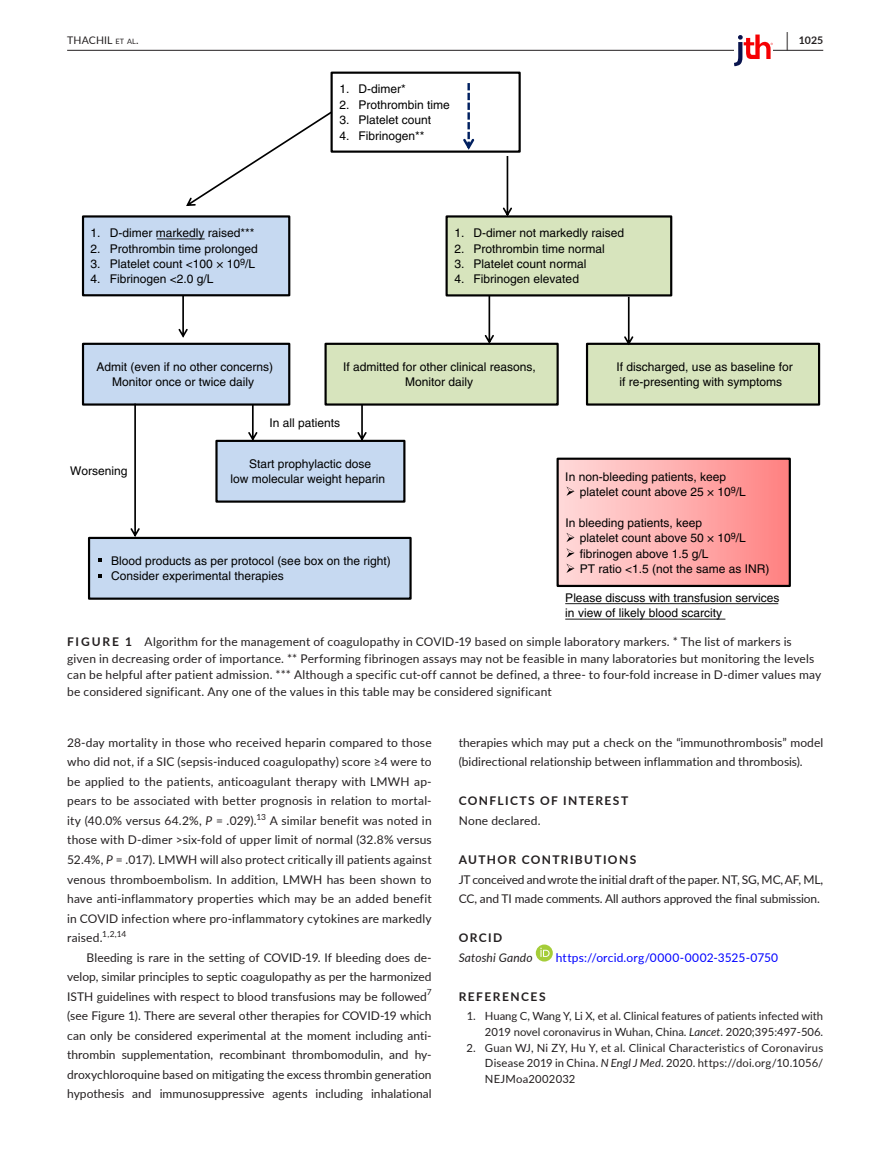
<style>
.page{position:relative;width:893px;height:1174px;background:#fff}
.page>*{position:absolute;margin:0;border:0;box-sizing:border-box;transform-origin:0 0}
.t1{font:700 19.5px "Lato";color:#231f20;scale:.48 1}
.t2{font:12px/19.5px "Lato";letter-spacing:.01em;color:#231f20;text-align:justify}
.t3{font:12px/15.5px "Helvetica";color:#000}
.t4{font:12px/19.5px "Lato";letter-spacing:-.01em;color:#231f20}
.t5{font:700 12px "Lato";letter-spacing:.115em;color:#231f20}
.t6{font:12px "Lato";letter-spacing:.015em;color:#00f}
.t7{font:italic 12px "Lato";letter-spacing:.015em;color:#231f20}
.t8{font:11.25px/15.8px "Lato";color:#231f20;text-align:right}
.t9{font:10.5px "Lato";letter-spacing:.015em;color:#231f20}
.t10{font:700 10.5px "Lato";color:#231f20}
.s1{font-size:7.35px}
.s2{font-weight:700}
.s3{font-style:italic}
</style>
<div class="page">
<hr style="left:67px;top:50px;width:756px;height:1px;background:#231f20">
<svg style="left:734px;top:35px;width:39px;height:31px"></svg>
<svg style="left:536px;top:944px;width:17px;height:17px"></svg>
<svg style="left:540px;top:947px;width:10px;height:10px"></svg>
<div style="left:331px;top:72px;width:190px;height:81px;border:2px solid #000"></div>
<div style="left:82px;top:215px;width:208px;height:81px;background:#c6d9f1;border:2px solid #000"></div>
<svg style="left:157px;top:238px;width:48px;height:1px"></svg>
<div style="left:82px;top:343px;width:208px;height:62px;background:#c6d9f1;border:2px solid #000"></div>
<div style="left:445px;top:215px;width:227px;height:81px;background:#d7e4bd;border:2px solid #000"></div>
<div style="left:324px;top:343px;width:235px;height:62px;background:#d7e4bd;border:2px solid #000"></div>
<div style="left:587px;top:344px;width:232px;height:60px;background:#d7e4bd"></div>
<div style="left:586px;top:343px;width:234px;height:62px;border:2px solid #000"></div>
<div style="left:215px;top:440px;width:190px;height:62px;background:#c6d9f1;border:2px solid #000"></div>
<div style="left:88px;top:537px;width:324px;height:63px;background:#c6d9f1;border:2px solid #000"></div>
<svg style="left:186px;top:111px;width:146px;height:95px"></svg>
<svg style="left:503px;top:156px;width:9px;height:60px"></svg>
<svg style="left:485px;top:295px;width:9px;height:49px"></svg>
<svg style="left:624px;top:297px;width:9px;height:48px"></svg>
<svg style="left:357px;top:404px;width:10px;height:37px"></svg>
<svg style="left:248px;top:404px;width:9px;height:37px"></svg>
<svg style="left:130px;top:403px;width:10px;height:134px"></svg>
<div style="left:558px;top:459px;width:232px;height:127px;background:linear-gradient(to right,#ffdcdc,#ff8383)"></div>
<div style="left:556px;top:457px;width:235px;height:130px;border:2px solid #000"></div>
<svg style="left:178px;top:295px;width:10px;height:43px"></svg>
<svg style="left:463px;top:83px;width:11px;height:67px"></svg>
<svg style="left:565px;top:603px;width:213px;height:1px"></svg>
<svg style="left:565px;top:618px;width:160px;height:1px"></svg>
<svg style="left:98px;top:558px;width:4px;height:4px"></svg>
<svg style="left:98px;top:574px;width:4px;height:3px"></svg>
<svg style="left:566px;top:486px;width:8px;height:10px"></svg>
<svg style="left:566px;top:533px;width:8px;height:9px"></svg>
<svg style="left:566px;top:548px;width:8px;height:9px"></svg>
<svg style="left:566px;top:563px;width:8px;height:10px"></svg>
<h1 class="t1" style="left:786px;top:25px;width:7px">|</h1>
<p class="t9" style="left:67px;top:33px;width:73px">THACHIL <span class="s1">et al</span>.</p>
<p class="t10" style="left:799px;top:33px;width:26px">1025</p>
<p class="t3" style="left:91px;top:225px;width:165px">1. D-dimer markedly raised***</p>
<p class="t3" style="left:91px;top:240px;width:169px">2. Prothrombin time prolonged</p>
<p class="t3" style="left:91px;top:256px;width:166px">3. Platelet count &lt;100 × 10<sup>9</sup>/L</p>
<p class="t3" style="left:91px;top:271px;width:124px">4. Fibrinogen &lt;2.0 g/L</p>
<p class="t3" style="left:96px;top:359px;width:178px;text-align:center">Admit (even if no other concerns)<br>Monitor once or twice daily</p>
<p class="t3" style="left:339px;top:81px;width:68px">1. D-dimer*</p>
<p class="t3" style="left:339px;top:97px;width:112px">2. Prothrombin time</p>
<p class="t3" style="left:339px;top:112px;width:93px">3. Platelet count</p>
<p class="t3" style="left:339px;top:128px;width:87px">4. Fibrinogen**</p>
<p class="t3" style="left:454px;top:225px;width:171px">1. D-dimer not markedly raised</p>
<p class="t3" style="left:454px;top:241px;width:152px">2. Prothrombin time normal</p>
<p class="t3" style="left:454px;top:256px;width:133px">3. Platelet count normal</p>
<p class="t3" style="left:454px;top:271px;width:126px">4. Fibrinogen elevated</p>
<p class="t3" style="left:343px;top:359px;width:194px;text-align:center">If admitted for other clinical reasons,<br>Monitor daily</p>
<p class="t3" style="left:617px;top:359px;width:178px">If discharged, use as baseline for if re-presenting with symptoms</p>
<p class="t3" style="left:70px;top:462px;width:59px">Worsening</p>
<p class="t3" style="left:269px;top:415px;width:72px">In all patients</p>
<p class="t3" style="left:230px;top:456px;width:156px;text-align:center">Start prophylactic dose<br>low molecular weight heparin</p>
<p class="t3" style="left:111px;top:553px;width:281px">Blood products as per protocol (see box on the right)<br>Consider experimental therapies</p>
<p class="t3" style="left:580px;top:468px;width:168px;text-indent:-14px">In non-bleeding patients, keep platelet count above 25 × 10<sup>9</sup>/L</p>
<p class="t3" style="left:580px;top:515px;width:191px;text-indent:-14px">In bleeding patients, keep<br>platelet count above 50 × 10<sup>9</sup>/L fibrinogen above 1.5 g/L<br>PT ratio &lt;1.5 (not the same as INR)</p>
<p class="t3" style="left:565px;top:590px;width:216px">Please discuss with transfusion services in view of likely blood scarcity</p>
<p class="t2" style="left:67px;top:633px;width:756px;line-height:16.5px;text-align:left"><span class="s2">FIGURE 1</span> Algorithm for the management of coagulopathy in COVID-19 based on simple laboratory markers. * The list of markers is given in decreasing order of importance. ** Performing fibrinogen assays may not be feasible in many laboratories but monitoring the levels can be helpful after patient admission. *** Although a specific cut-off cannot be defined, a three- to four-fold increase in D-dimer values may be considered significant. Any one of the values in this table may be considered significant</p>
<p class="t2" style="left:67px;top:732px;width:366px">28-day mortality in those who received heparin compared to those who did not, if a SIC (sepsis-induced coagulopathy) score ≥4 were to be applied to the patients, anticoagulant therapy with LMWH ap&shy;pears to be associated with better prognosis in relation to mortal&shy;ity (40.0% versus 64.2%, <span class="s3">P</span> = .029).<sup>13</sup> A similar benefit was noted in those with D-dimer &gt;six-fold of upper limit of normal (32.8% versus 52.4%, <span class="s3">P</span> = .017). LMWH will also protect critically ill patients against venous thromboembolism. In addition, LMWH has been shown to have anti-inflammatory properties which may be an added benefit in COVID infection where pro-inflammatory cytokines are markedly raised.<sup>1,2,14</sup></p>
<p class="t2" style="left:67px;top:947px;width:366px;text-indent:20px">Bleeding is rare in the setting of COVID-19. If bleeding does de&shy;velop, similar principles to septic coagulopathy as per the harmonized ISTH guidelines with respect to blood transfusions may be followed<sup>7 </sup>(see Figure 1). There are several other therapies for COVID-19 which can only be considered experimental at the moment including anti&shy;thrombin supplementation, recombinant thrombomodulin, and hy&shy;droxychloroquine based on mitigating the excess thrombin generation hypothesis and immunosuppressive agents including inhalational</p>
<p class="t2" style="left:459px;top:732px;width:366px">therapies which may put a check on the “immunothrombosis” model (bidirectional relationship between inflammation and thrombosis).</p>
<p class="t5" style="left:459px;top:792px;width:171px">CONFLICTS OF INTEREST</p>
<p class="t2" style="left:459px;top:810px;width:83px">None declared.</p>
<p class="t5" style="left:459px;top:850px;width:179px">AUTHOR CONTRIBUTIONS</p>
<p class="t4" style="left:459px;top:869px;width:366px">JT conceived and wrote the initial draft of the paper. NT, SG, MC, AF, ML,<br>CC, and TI made comments. All authors approved the final submission.</p>
<p class="t5" style="left:459px;top:928px;width:45px">ORCID</p>
<p class="t7" style="left:459px;top:948px;width:76px">Satoshi Gando</p>
<p class="t6" style="left:556px;top:948px;width:224px">https://orcid.org/0000-0002-3525-0750</p>
<p class="t5" style="left:459px;top:987px;width:88px">REFERENCES</p>
<p class="t8" style="left:467px;top:1007px;width:358px">1. Huang C, Wang Y, Li X, et al. Clinical features of patients infected with<br>2019 novel coronavirus in Wuhan, China. <span class="s3">Lancet</span>. 2020;395:497-506.</p>
<p class="t8" style="left:485px;top:1039px;width:340px;text-align:justify;text-indent:-18px">2. Guan WJ, Ni ZY, Hu Y, et al. Clinical Characteristics of Coronavirus Disease 2019 in China. <span class="s3">N Engl J Med</span>. 2020. https://doi.org/10.1056/ NEJMoa2002032</p>
</div>
